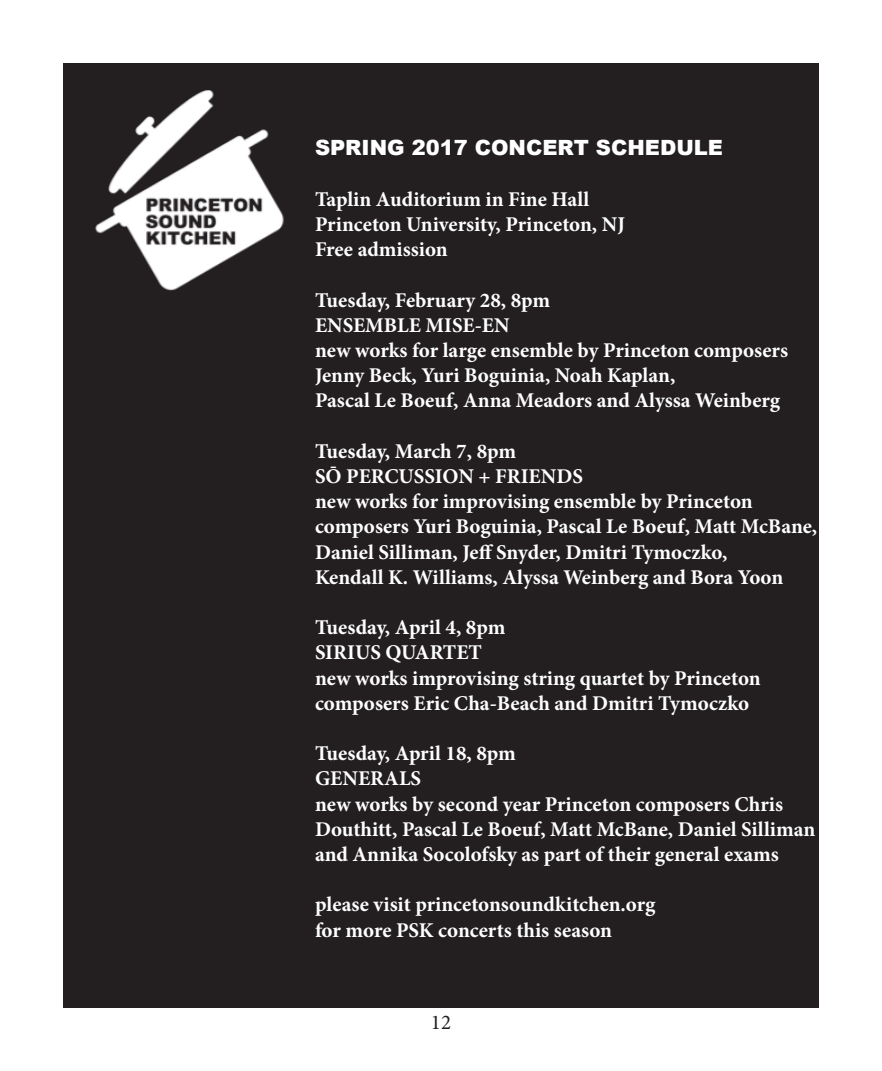
<style>
.page{position:relative;width:882px;height:1071px;background:#fff}
.page>*{position:absolute;margin:0;border:0;box-sizing:border-box;transform-origin:0 0}
.t1{font:700 21px/25.2px "Minion Pro";color:#fff}
.t2{font:900 21px "Arial";color:#fff}
.t3{font:21px "Minion Pro";color:#231f20}
</style>
<div class="page">
<div style="left:64px;top:64px;width:754px;height:943px;background:#231f20"></div>
<img style="left:63px;top:65px;width:221px;height:253px">
<p class="t2" style="left:315px;top:133px;width:410px">SPRING 2017 CONCERT SCHEDULE</p>
<p class="t1" style="left:315px;top:186px;width:276px">Taplin Auditorium in Fine Hall</p>
<p class="t1" style="left:315px;top:211px;width:312px">Princeton University, Princeton, NJ</p>
<p class="t1" style="left:315px;top:237px;width:134px">Free admission</p>
<p class="t1" style="left:315px;top:287px;width:237px">Tuesday, February 28, 8pm</p>
<p class="t1" style="left:315px;top:312px;width:196px">ENSEMBLE MISE-EN</p>
<p class="t1" style="left:315px;top:337px;width:475px">new works for large ensemble by Princeton composers<br>Jenny Beck, Yuri Boguinia, Noah Kaplan,</p>
<p class="t1" style="left:315px;top:388px;width:467px">Pascal Le Boeuf, Anna Meadors and Alyssa Weinberg</p>
<p class="t1" style="left:315px;top:438px;width:203px">Tuesday, March 7, 8pm</p>
<p class="t1" style="left:315px;top:463px;width:269px">SŌ PERCUSSION + FRIENDS</p>
<p class="t1" style="left:315px;top:489px;width:504px">new works for improvising ensemble by Princeton composers Yuri Boguinia, Pascal Le Boeuf, Matt McBane,</p>
<p class="t1" style="left:315px;top:539px;width:414px">Daniel Silliman, Jeff Snyder, Dmitri Tymoczko,</p>
<p class="t1" style="left:315px;top:564px;width:470px">Kendall K. Williams, Alyssa Weinberg and Bora Yoon</p>
<p class="t1" style="left:315px;top:615px;width:192px">Tuesday, April 4, 8pm</p>
<p class="t1" style="left:315px;top:640px;width:168px">SIRIUS QUARTET</p>
<p class="t1" style="left:315px;top:665px;width:447px">new works improvising string quartet by Princeton composers Eric Cha-Beach and Dmitri Tymoczko</p>
<p class="t1" style="left:315px;top:741px;width:202px">Tuesday, April 18, 8pm</p>
<p class="t1" style="left:315px;top:766px;width:108px">GENERALS</p>
<p class="t1" style="left:315px;top:791px;width:502px">new works by second year Princeton composers Chris<br>Douthitt, Pascal Le Boeuf, Matt McBane, Daniel Silliman and Annika Socolofsky as part of their general exams</p>
<p class="t1" style="left:315px;top:892px;width:342px">please visit princetonsoundkitchen.org</p>
<p class="t1" style="left:315px;top:917px;width:299px">for more PSK concerts this season</p>
<p class="t3" style="left:431px;top:1008px;width:22px">12</p>
</div>
